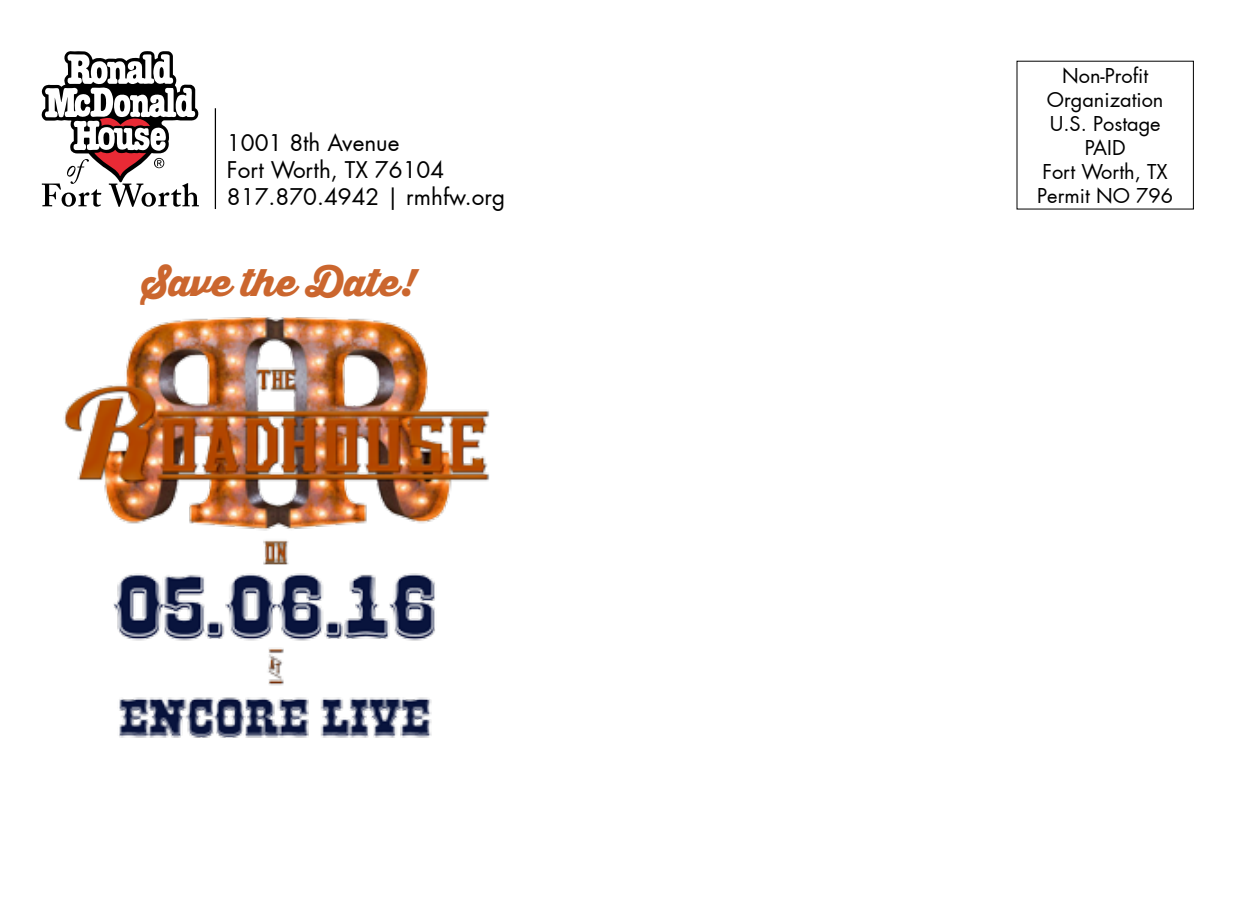
<style>
.page{position:relative;width:1260px;height:900px;background:#fff}
.page>*{position:absolute;margin:0;border:0;box-sizing:border-box;transform-origin:0 0}
.t1{font:900 37.5px "Thirsty Script";color:#cb662e}
.t2{font:22.5px/27px "Futura";color:#000}
.t3{font:20px/24px "Futura";color:#000;text-align:center}
</style>
<div class="page">
<svg style="left:41px;top:51px;width:158px;height:156px"></svg>
<hr style="left:215px;top:108px;width:1px;height:101px;background:#000">
<img style="left:63px;top:317px;width:427px;height:421px">
<p class="t2" style="left:227px;top:130px;width:280px">1001 8th Avenue<br>Fort Worth, TX 76104<br>817.870.4942 | rmhfw.org</p>
<h1 class="t1" style="left:142px;top:254px;width:275px">Save the Date!</h1>
<p class="t3" style="left:1037px;top:64px;width:137px">Non-Profit<br>Organization<br>U.S. Postage<br>PAID<br>Fort Worth, TX<br>Permit NO 796</p>
</div>
